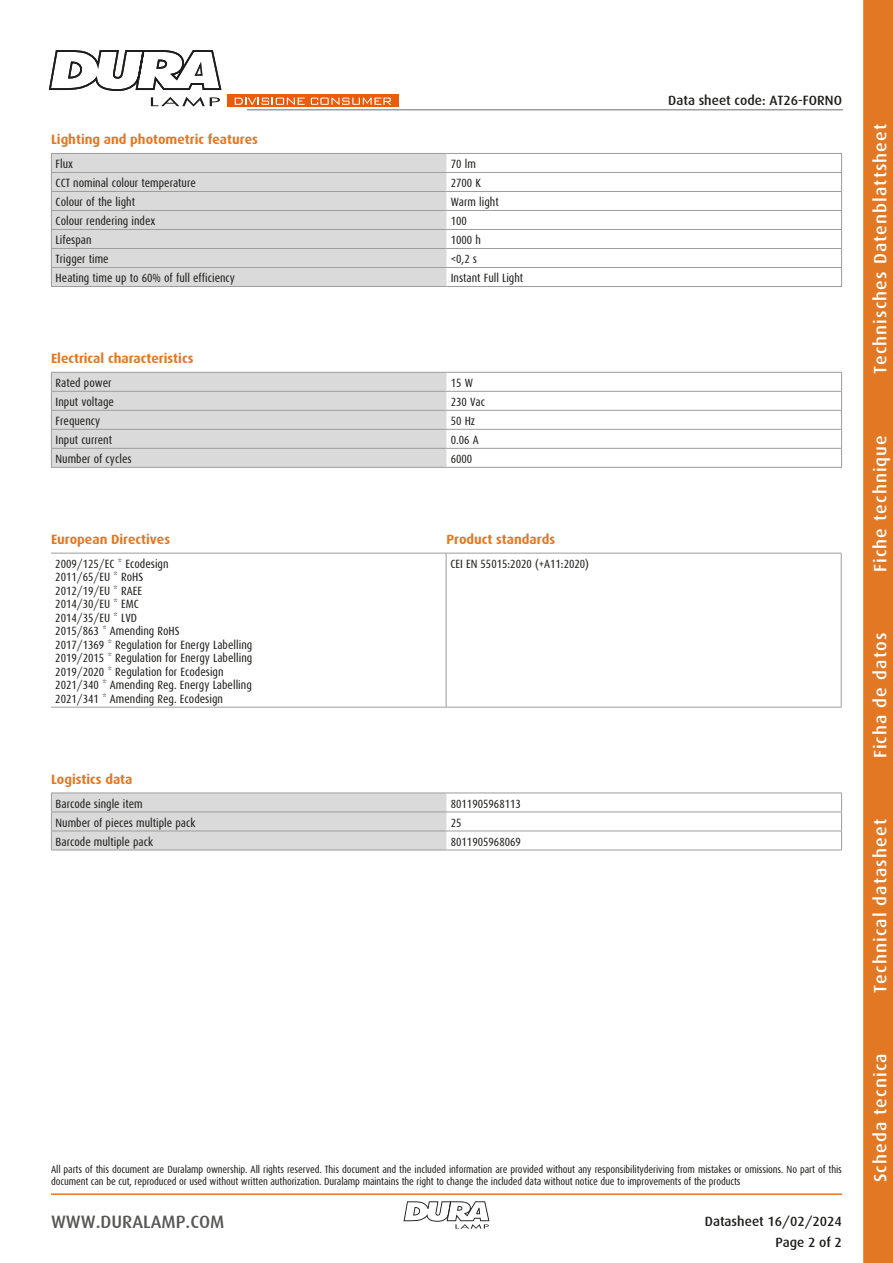
<style>
.page{position:relative;width:893px;height:1263px;background:#fff}
.page>*{position:absolute;margin:0;border:0;box-sizing:border-box;transform-origin:0 0}
.t1{font:500 18px "Dax";letter-spacing:.06em;color:#fff}
.t2{font:500 18px "Dax";color:#575756}
.t3{font:700 13.5px "Dax";color:#e27824}
.t4{font:500 13.5px/21.3px "Dax";color:#1d1d1b;text-align:right}
.t5{font:12px/13.5px "Dax Condensed";color:#1d1d1b}
.t6{font:10.5px/12px "Dax Condensed";letter-spacing:-.01em;color:#1d1d1b}
</style>
<div class="page">
<svg style="left:863px;top:0;width:30px;height:1263px;background:#e27b28"></svg>
<hr style="left:51px;top:1193px;width:791px;height:2px;background:#e27824">
<svg style="left:404px;top:1201px;width:85px;height:28px"></svg>
<svg style="left:227px;top:95px;width:172px;height:12px"></svg>
<svg style="left:235px;top:98px;width:70px;height:7px"></svg>
<svg style="left:311px;top:98px;width:80px;height:7px"></svg>
<svg style="left:48px;top:50px;width:174px;height:57px"></svg>
<hr style="left:247px;top:109px;width:596px;height:1px;background:#9d9d9c">
<div style="left:52px;top:154px;width:394px;height:132px;background:#dadada"></div>
<hr style="left:446px;top:153px;width:396px;height:1px;background:#9d9d9c">
<hr style="left:446px;top:172px;width:396px;height:1px;background:#9d9d9c">
<hr style="left:446px;top:191px;width:396px;height:1px;background:#9d9d9c">
<hr style="left:446px;top:210px;width:396px;height:1px;background:#9d9d9c">
<hr style="left:446px;top:229px;width:396px;height:1px;background:#9d9d9c">
<hr style="left:446px;top:248px;width:396px;height:1px;background:#9d9d9c">
<hr style="left:446px;top:267px;width:396px;height:1px;background:#9d9d9c">
<svg style="left:841px;top:154px;width:1px;height:132px"></svg>
<hr style="left:446px;top:286px;width:396px;height:1px;background:#9d9d9c">
<hr style="left:51px;top:153px;width:395px;height:1px;background:#9d9d9c">
<hr style="left:51px;top:172px;width:395px;height:1px;background:#9d9d9c">
<hr style="left:51px;top:191px;width:395px;height:1px;background:#9d9d9c">
<hr style="left:51px;top:210px;width:395px;height:1px;background:#9d9d9c">
<hr style="left:51px;top:229px;width:395px;height:1px;background:#9d9d9c">
<hr style="left:51px;top:248px;width:395px;height:1px;background:#9d9d9c">
<hr style="left:51px;top:267px;width:395px;height:1px;background:#9d9d9c">
<svg style="left:51px;top:154px;width:1px;height:132px"></svg>
<hr style="left:51px;top:286px;width:395px;height:1px;background:#9d9d9c">
<hr style="left:446px;top:372px;width:396px;height:1px;background:#9d9d9c">
<hr style="left:446px;top:391px;width:396px;height:1px;background:#9d9d9c">
<hr style="left:446px;top:410px;width:396px;height:1px;background:#9d9d9c">
<hr style="left:446px;top:429px;width:396px;height:1px;background:#9d9d9c">
<hr style="left:446px;top:448px;width:396px;height:1px;background:#9d9d9c">
<svg style="left:841px;top:373px;width:1px;height:94px"></svg>
<hr style="left:446px;top:467px;width:396px;height:1px;background:#9d9d9c">
<svg style="left:51px;top:372px;width:395px;height:95px;background:#d6d6d6"></svg>
<hr style="left:51px;top:467px;width:395px;height:1px;background:#9d9d9c">
<hr style="left:446px;top:553px;width:396px;height:1px;background:#9d9d9c">
<hr style="left:841px;top:553px;width:1px;height:154px;background:#9d9d9c">
<hr style="left:446px;top:707px;width:396px;height:1px;background:#9d9d9c">
<hr style="left:51px;top:553px;width:395px;height:1px;background:#9d9d9c">
<hr style="left:446px;top:553px;width:1px;height:154px;background:#9d9d9c">
<hr style="left:51px;top:707px;width:395px;height:1px;background:#9d9d9c">
<hr style="left:446px;top:792px;width:396px;height:1px;background:#9d9d9c">
<hr style="left:446px;top:811px;width:396px;height:1px;background:#9d9d9c">
<hr style="left:446px;top:830px;width:396px;height:1px;background:#9d9d9c">
<svg style="left:841px;top:793px;width:1px;height:57px"></svg>
<hr style="left:446px;top:850px;width:396px;height:1px;background:#9d9d9c">
<hr style="left:51px;top:792px;width:395px;height:1px;background:#9d9d9c">
<svg style="left:51px;top:793px;width:395px;height:57px;background:#d6d6d6"></svg>
<hr style="left:51px;top:850px;width:395px;height:1px;background:#9d9d9c">
<p class="t3" style="left:51px;top:132px;width:208px">Lighting and photometric features</p>
<p class="t5" style="left:56px;top:157px;width:19px">Flux</p>
<p class="t5" style="left:451px;top:157px;width:27px">70 lm</p>
<p class="t5" style="left:56px;top:176px;width:142px">CCT nominal colour temperature</p>
<p class="t5" style="left:451px;top:176px;width:32px">2700 K</p>
<p class="t5" style="left:56px;top:195px;width:81px">Colour of the light</p>
<p class="t5" style="left:451px;top:195px;width:49px">Warm light</p>
<p class="t5" style="left:56px;top:214px;width:101px">Colour rendering index</p>
<p class="t5" style="left:451px;top:214px;width:18px">100</p>
<p class="t5" style="left:56px;top:233px;width:37px">Lifespan</p>
<p class="t5" style="left:451px;top:233px;width:32px">1000 h</p>
<p class="t5" style="left:56px;top:252px;width:55px">Trigger time</p>
<p class="t5" style="left:451px;top:252px;width:28px">&lt;0,2 s</p>
<p class="t5" style="left:56px;top:272px;width:181px">Heating time up to 60% of full efficiency</p>
<p class="t5" style="left:451px;top:272px;width:74px">Instant Full Light</p>
<p class="t3" style="left:51px;top:351px;width:144px">Electrical characteristics</p>
<p class="t5" style="left:56px;top:376px;width:57px">Rated power</p>
<p class="t5" style="left:451px;top:376px;width:24px">15 W</p>
<p class="t5" style="left:56px;top:395px;width:60px">Input voltage</p>
<p class="t5" style="left:451px;top:395px;width:36px">230 Vac</p>
<p class="t5" style="left:56px;top:414px;width:46px">Frequency</p>
<p class="t5" style="left:451px;top:414px;width:26px">50 Hz</p>
<p class="t5" style="left:56px;top:433px;width:58px">Input current</p>
<p class="t5" style="left:451px;top:433px;width:30px">0.06 A</p>
<p class="t5" style="left:56px;top:452px;width:78px">Number of cycles</p>
<p class="t5" style="left:451px;top:452px;width:23px">6000</p>
<p class="t3" style="left:51px;top:532px;width:121px">European Directives</p>
<p class="t3" style="left:446px;top:532px;width:110px">Product standards</p>
<p class="t5" style="left:55px;top:557px;width:198px">2009/125/EC * Ecodesign<br>2011/65/EU * RoHS<br>2012/19/EU * RAEE<br>2014/30/EU * EMC<br>2014/35/EU * LVD<br>2015/863 * Amending RoHS<br>2017/1369 * Regulation for Energy Labelling<br>2019/2015 * Regulation for Energy Labelling<br>2019/2020 * Regulation for Ecodesign<br>2021/340 * Amending Reg. Energy Labelling<br>2021/341 * Amending Reg. Ecodesign</p>
<p class="t5" style="left:450px;top:557px;width:140px">CEI EN 55015:2020 (+A11:2020)</p>
<p class="t3" style="left:51px;top:771px;width:83px">Logistics data</p>
<p class="t5" style="left:56px;top:797px;width:89px">Barcode single item</p>
<p class="t5" style="left:451px;top:797px;width:72px">8011905968113</p>
<p class="t5" style="left:56px;top:816px;width:141px">Number of pieces multiple pack</p>
<p class="t5" style="left:451px;top:816px;width:12px">25</p>
<p class="t5" style="left:56px;top:835px;width:99px">Barcode multiple pack</p>
<p class="t5" style="left:451px;top:835px;width:72px">8011905968069</p>
<p class="t4" style="left:668px;top:90px;width:175px">Data sheet code: AT26-FORNO</p>
<p class="t6" style="left:51px;top:1163px;width:792px">All parts of this document are Duralamp ownership. All rights reserved. This document and the included information are provided without any responsibilityderiving from mistakes or omissions. No part of this document can be cut, reproduced or used without written authorization. Duralamp maintains the right to change the included data without notice due to improvements of the products</p>
<h1 class="t2" style="left:51px;top:1212px;width:175px">WWW.DURALAMP.COM</h1>
<p class="t4" style="left:705px;top:1211px;width:139px">Datasheet 16/02/2024<br>Page 2 of 2</p>
<h1 class="t1" style="left:870px;top:374px;width:252px;rotate:-90deg">Technisches Datenblattsheet</h1>
<h1 class="t1" style="left:870px;top:572px;width:139px;rotate:-90deg">Fiche technique</h1>
<h1 class="t1" style="left:870px;top:758px;width:127px;rotate:-90deg">Ficha de datos</h1>
<h1 class="t1" style="left:870px;top:993px;width:175px;rotate:-90deg">Technical datasheet</h1>
<h1 class="t1" style="left:870px;top:1182px;width:130px;rotate:-90deg">Scheda tecnica</h1>
</div>
